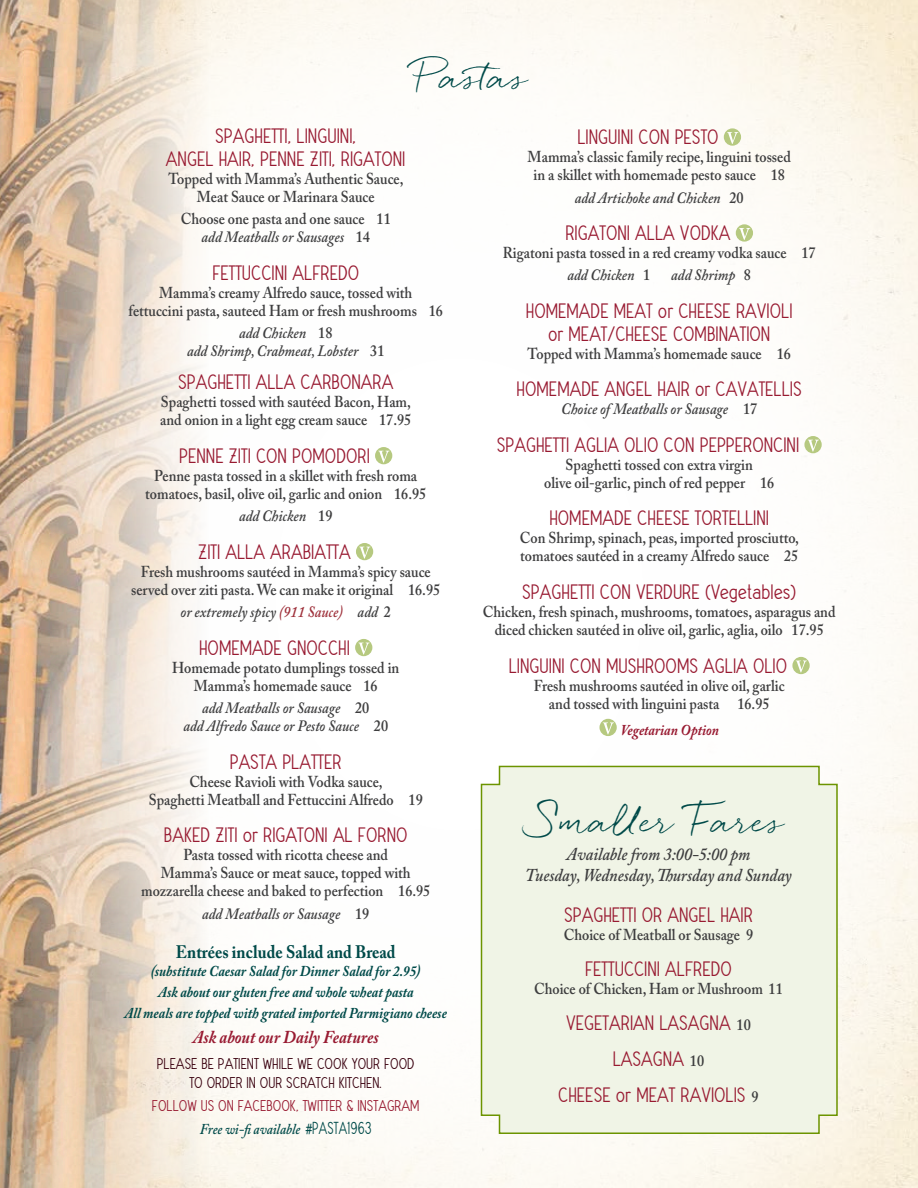
<style>
.page{position:relative;width:918px;height:1188px;background:#fff}
.page>*{position:absolute;margin:0;border:0;box-sizing:border-box;transform-origin:0 0}
.Title_Header_QUICKPE{font:34.5px "Quickpen";color:#004a49}
.MENU_ENTREE_red{font:18px/22.5px "Vintage Avalanche";color:#981a31;text-align:center}
.food_description{font:18px "Vintage Avalanche";color:#981a31}
.food_description-2{font:italic 600 18px/21px "Adobe Caslon Pro";color:#3e3e3f;text-align:center;scale:.9 1}
.t1{font:700 18px "Adobe Caslon Pro";color:#004a49;scale:.9 1}
.t2{font:italic 700 18px "Adobe Caslon Pro";color:#981a31;scale:.9 1}
.food_description-3{font:600 15.75px/18px "Adobe Caslon Pro";color:#3e3e3f;text-align:center;scale:.9 1}
.food_description-4{font:italic 600 15.75px/18px "Adobe Caslon Pro";color:#3e3e3f;text-align:center;scale:.9 1}
.t3{font:italic 700 15px "Adobe Caslon Pro";color:#004a49;scale:.9 1}
.t4{font:italic 600 15px "Adobe Caslon Pro";color:#004a49;scale:.87 1}
.food_description-5{font:italic 700 15px "Adobe Caslon Pro";color:#981a31;scale:.9 1}
.t5{font:13.5px/19.5px "Vintage Avalanche";color:#39000e;text-align:center}
.t6{font:13.5px "Vintage Avalanche";color:#981a31}
.s1{font-style:normal}
.s2{color:#9f323c}
.s3{font-family:"Vintage Avalanche";font-weight:400;font-style:normal}
.s4{font-family:"Adobe Caslon Pro";font-weight:600;font-size:15.75px;color:#3e3e3f}
</style>
<div class="page">
<img style="left:0;top:0;width:209px;height:1188px">
<svg style="left:375px;top:447px;width:17px;height:17px"></svg>
<svg style="left:378px;top:451px;width:11px;height:12px"></svg>
<svg style="left:356px;top:543px;width:17px;height:17px"></svg>
<svg style="left:359px;top:547px;width:11px;height:12px"></svg>
<svg style="left:355px;top:639px;width:17px;height:17px"></svg>
<svg style="left:358px;top:643px;width:12px;height:12px"></svg>
<div style="left:724px;top:128px;width:17px;height:18px;background:#b6c980;border-radius:50%"></div>
<svg style="left:727px;top:132px;width:11px;height:12px"></svg>
<div style="left:736px;top:224px;width:17px;height:18px;background:#b6c980;border-radius:50%"></div>
<svg style="left:739px;top:228px;width:11px;height:12px"></svg>
<svg style="left:804px;top:436px;width:18px;height:17px"></svg>
<svg style="left:808px;top:440px;width:11px;height:12px"></svg>
<div style="left:792px;top:657px;width:18px;height:17px;background:#b6c980;border-radius:50%"></div>
<svg style="left:796px;top:660px;width:11px;height:13px"></svg>
<svg style="left:599px;top:719px;width:18px;height:17px"></svg>
<svg style="left:603px;top:722px;width:11px;height:12px"></svg>
<div style="left:480px;top:765px;width:358px;height:370px;background:#f0f4e6"></div>
<p class="Title_Header_QUICKPE" style="left:416px;top:56px;width:114px">Pastas</p>
<p class="MENU_ENTREE_red" style="left:166px;top:125px;width:241px">SPAGHETTI, LINGUINI,<br>ANGEL HAIR, PENNE ZITI, RIGATONI</p>
<p class="food_description-3" style="left:168px;top:169px;width:263px">Topped with Mamma’s Authentic Sauce,<br>Meat Sauce or Marinara Sauce</p>
<p class="food_description-3" style="left:181px;top:210px;width:235px">Choose one pasta and one sauce 11</p>
<p class="food_description-4" style="left:202px;top:228px;width:189px">add Meatballs or Sausages <span class="s1">14</span></p>
<p class="MENU_ENTREE_red" style="left:212px;top:262px;width:148px">FETTUCCINI ALFREDO</p>
<p class="food_description-3" style="left:128px;top:283px;width:351px">Mamma’s creamy Alfredo sauce, tossed with<br>fettuccini pasta, sauteed Ham or fresh mushrooms 16</p>
<p class="food_description-4" style="left:187px;top:323px;width:221px">add Chicken <span class="s1">18<br></span>add Shrimp, Crabmeat, Lobster <span class="s1">31</span></p>
<p class="MENU_ENTREE_red" style="left:178px;top:372px;width:217px">SPAGHETTI ALLA CARBONARA</p>
<p class="food_description-3" style="left:160px;top:393px;width:281px;text-align:left">Spaghetti tossed with sautéed Bacon, Ham, and onion in a light egg cream sauce 17.95</p>
<p class="MENU_ENTREE_red" style="left:179px;top:445px;width:192px">PENNE ZITI CON POMODORI</p>
<p class="food_description-3" style="left:145px;top:466px;width:314px">Penne pasta tossed in a skillet with fresh roma tomatoes, basil, olive oil, garlic and onion 16.95</p>
<p class="food_description-4" style="left:239px;top:507px;width:105px">add Chicken <span class="s1">19</span></p>
<p class="MENU_ENTREE_red" style="left:198px;top:541px;width:154px">ZITI ALLA ARABIATTA</p>
<p class="food_description-3" style="left:131px;top:562px;width:345px">Fresh mushrooms sautéed in Mamma’s spicy sauce served over ziti pasta. We can make it original 16.95</p>
<p class="food_description-4" style="left:181px;top:603px;width:235px">or extremely spicy <span class="s2">(911 Sauce)</span> add <span class="s1">2</span></p>
<p class="MENU_ENTREE_red" style="left:199px;top:637px;width:152px">HOMEMADE GNOCCHI</p>
<p class="food_description-3" style="left:172px;top:658px;width:254px">Homemade potato dumplings tossed in<br>Mamma’s homemade sauce 16</p>
<p class="food_description-4" style="left:202px;top:699px;width:187px">add Meatballs or Sausage <span class="s1">20</span></p>
<p class="food_description-4" style="left:183px;top:717px;width:229px">add Alfredo Sauce or Pesto Sauce <span class="s1">20</span></p>
<p class="MENU_ENTREE_red" style="left:230px;top:751px;width:114px">PASTA PLATTER</p>
<p class="food_description-3" style="left:149px;top:772px;width:306px">Cheese Ravioli with Vodka sauce,<br>Spaghetti Meatball and Fettuccini Alfredo 19</p>
<p class="MENU_ENTREE_red" style="left:164px;top:825px;width:245px">BAKED ZITI or RIGATONI AL FORNO</p>
<p class="food_description-3" style="left:141px;top:846px;width:323px">Pasta tossed with ricotta cheese and<br>Mamma’s Sauce or meat sauce, topped with mozzarella cheese and baked to perfection 16.95</p>
<p class="food_description-4" style="left:202px;top:904px;width:187px">add Meatballs or Sausage <span class="s1">19</span></p>
<p class="t1" style="left:176px;top:941px;width:246px">Entrées include Salad and Bread</p>
<p class="t3" style="left:151px;top:962px;width:301px">(substitute Caesar Salad for Dinner Salad for 2.95)</p>
<p class="t3" style="left:158px;top:983px;width:285px">Ask about our gluten free and whole wheat pasta</p>
<p class="t3" style="left:125px;top:1004px;width:360px">All meals are topped with grated imported Parmigiano cheese</p>
<p class="t2" style="left:193px;top:1026px;width:208px">Ask about our Daily Features</p>
<p class="t5" style="left:157px;top:1054px;width:259px">PLEASE BE PATIENT WHILE WE COOK YOUR FOOD<br>TO ORDER IN OUR SCRATCH KITCHEN.</p>
<p class="t6" style="left:152px;top:1099px;width:269px">FOLLOW US ON FACEBOOK, TWITTER &amp; INSTAGRAM</p>
<p class="t4" style="left:200px;top:1120px;width:199px">Free wi-fi available <span class="s1">#</span><span class="s3">PASTA1963</span></p>
<p class="MENU_ENTREE_red" style="left:577px;top:127px;width:143px">LINGUINI CON PESTO</p>
<p class="food_description-3" style="left:528px;top:148px;width:294px">Mamma’s classic family recipe, linguini tossed in a skillet with homemade pesto sauce 18</p>
<p class="food_description-4" style="left:575px;top:188px;width:189px">add Artichoke and Chicken <span class="s1">20</span></p>
<p class="MENU_ENTREE_red" style="left:565px;top:222px;width:167px">RIGATONI ALLA VODKA</p>
<p class="food_description-3" style="left:503px;top:244px;width:349px">Rigatoni pasta tossed in a red creamy vodka sauce 17</p>
<p class="food_description-4" style="left:567px;top:266px;width:94px">add Chicken <span class="s1">1</span></p>
<p class="food_description-4" style="left:671px;top:266px;width:90px">add Shrimp <span class="s1">8</span></p>
<p class="MENU_ENTREE_red" style="left:526px;top:300px;width:268px">HOMEMADE MEAT or CHEESE RAVIOLI or MEAT/CHEESE COMBINATION</p>
<p class="food_description-3" style="left:528px;top:344px;width:294px">Topped with Mamma’s homemade sauce 16</p>
<p class="MENU_ENTREE_red" style="left:517px;top:379px;width:287px">HOMEMADE ANGEL HAIR or CAVATELLIS</p>
<p class="food_description-4" style="left:561px;top:400px;width:219px">Choice of Meatballs or Sausage <span class="s1">17</span></p>
<p class="food_description" style="left:497px;top:436px;width:304px">SPAGHETTI AGLIA OLIO CON PEPPERONCINI</p>
<p class="food_description-3" style="left:544px;top:455px;width:257px">Spaghetti tossed con extra virgin<br>olive oil-garlic, pinch of red pepper 16</p>
<p class="MENU_ENTREE_red" style="left:549px;top:508px;width:221px">HOMEMADE CHEESE TORTELLINI</p>
<p class="food_description-3" style="left:520px;top:529px;width:312px;text-align:left">Con Shrimp, spinach, peas, imported prosciutto, tomatoes sautéed in a creamy Alfredo sauce 25</p>
<p class="food_description" style="left:522px;top:583px;width:276px">SPAGHETTI CON VERDURE (Vegetables)</p>
<p class="food_description-3" style="left:483px;top:603px;width:393px">Chicken, fresh spinach, mushrooms, tomatoes, asparagus and diced chicken sautéed in olive oil, garlic, aglia, oilo 17.95</p>
<p class="MENU_ENTREE_red" style="left:509px;top:655px;width:280px">LINGUINI CON MUSHROOMS AGLIA OLIO</p>
<p class="food_description-3" style="left:534px;top:676px;width:280px">Fresh mushrooms sautéed in olive oil, garlic and tossed with linguini pasta 16.95</p>
<p class="food_description-5" style="left:621px;top:721px;width:111px">Vegetarian Option</p>
<p class="Title_Header_QUICKPE" style="left:532px;top:800px;width:254px">Smaller Fares</p>
<p class="food_description-2" style="left:525px;top:844px;width:298px">Available from 3:00-5:00 pm<br>Tuesday, Wednesday, Thursday and Sunday</p>
<p class="MENU_ENTREE_red" style="left:564px;top:904px;width:190px">SPAGHETTI OR ANGEL HAIR</p>
<p class="food_description-3" style="left:564px;top:925px;width:212px">Choice of Meatball or Sausage 9</p>
<p class="MENU_ENTREE_red" style="left:585px;top:958px;width:148px">FETTUCCINI ALFREDO</p>
<p class="food_description-3" style="left:534px;top:979px;width:278px">Choice of Chicken, Ham or Mushroom 11</p>
<p class="MENU_ENTREE_red" style="left:566px;top:1012px;width:186px">VEGETARIAN LASAGNA <span class="s4">10</span></p>
<p class="MENU_ENTREE_red" style="left:613px;top:1048px;width:93px">LASAGNA <span class="s4">10</span></p>
<p class="MENU_ENTREE_red" style="left:558px;top:1084px;width:202px">CHEESE or MEAT RAVIOLIS <span class="s4">9</span></p>
</div>
